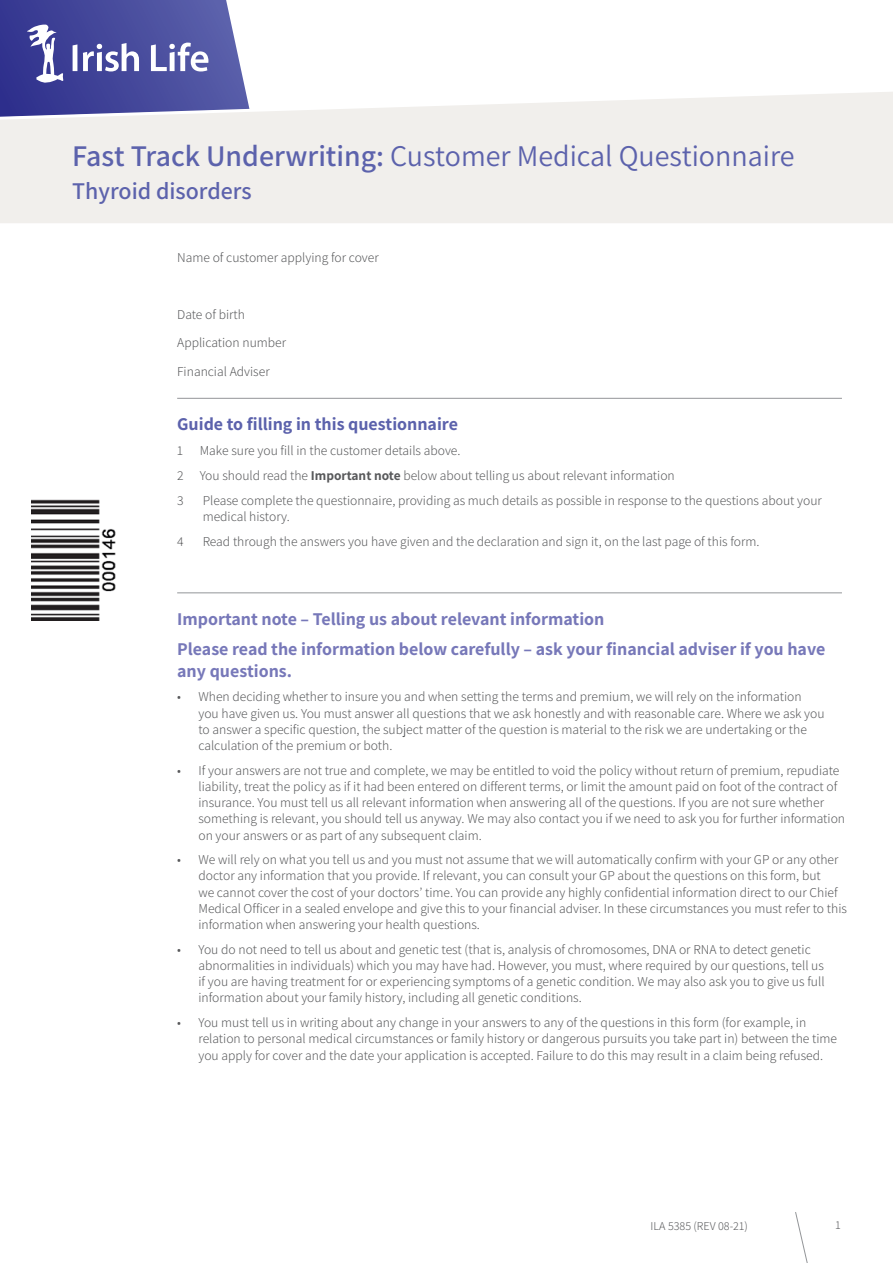
<style>
.page{position:relative;width:893px;height:1263px;background:#fff}
.page>*{position:absolute;margin:0;border:0;box-sizing:border-box;transform-origin:0 0}
.t1{font:30px "Assistant";color:#5c62ac}
.t2{font:600 24px "Assistant";color:#5c62ac}
.t3{font:700 18px/30.2px "Assistant";color:#7778b9}
.t4{font:700 18px "Assistant";color:#5c62ac}
.t5{font:300 13.5px/16.2px "Assistant";color:#58595b}
.t6{font:300 12px "Assistant";color:#58595b}
.s1{font-weight:600}
.s2{font-weight:700}
</style>
<div class="page">
<img style="left:31px;top:499px;width:85px;height:122px">
<div style="left:0;top:121px;width:893px;height:102px;background:#f1efec"></div>
<svg style="left:0;top:0;width:893px;height:121px"></svg>
<hr style="left:177px;top:398px;width:665px;height:1px;background:#939598">
<hr style="left:177px;top:593px;width:665px;height:1px;background:#939598">
<svg style="left:795px;top:1212px;width:13px;height:51px"></svg>
<h1 class="t1" style="left:72px;top:135px;width:724px"><span class="s1">Fast Track Underwriting:</span> Customer Medical Questionnaire</h1>
<h2 class="t2" style="left:72px;top:174px;width:181px">Thyroid disorders</h2>
<p class="t5" style="left:177px;top:248px;width:203px">Name of customer applying for cover</p>
<p class="t5" style="left:177px;top:299px;width:110px;line-height:28.3px">Date of birth<br>Application number<br>Financial Adviser</p>
<h3 class="t4" style="left:177px;top:412px;width:282px">Guide to filling in this questionnaire</h3>
<p class="t5" style="left:177px;top:438px;width:499px;line-height:24.8px">1 Make sure you fill in the customer details above.<br>2 You should read the <span class="s2">Important note</span> below about telling us about relevant information<br>3</p>
<p class="t5" style="left:203px;top:491px;width:621px">Please complete the questionnaire, providing as much details as possible in response to the questions about your medical history.</p>
<p class="t5" style="left:177px;top:532px;width:8px">4</p>
<p class="t5" style="left:203px;top:532px;width:558px">Read through the answers you have given and the declaration and sign it, on the last page of this form.</p>
<h3 class="t3" style="left:177px;top:603px;width:650px">Important note – Telling us about relevant information<br>Please read the information below carefully – ask your financial adviser if you have</h3>
<h3 class="t3" style="left:177px;top:655px;width:116px">any questions.</h3>
<p class="t5" style="left:198px;top:688px;width:628px;text-indent:-21px">• When deciding whether to insure you and when setting the terms and premium, we will rely on the information you have given us. You must answer all questions that we ask honestly and with reasonable care. Where we ask you to answer a specific question, the subject matter of the question is material to the risk we are undertaking or the calculation of the premium or both.</p>
<p class="t5" style="left:198px;top:761px;width:648px;text-indent:-21px">• If your answers are not true and complete, we may be entitled to void the policy without return of premium, repudiate liability, treat the policy as if it had been entered on different terms, or limit the amount paid on foot of the contract of insurance. You must tell us all relevant information when answering all of the questions. If you are not sure whether something is relevant, you should tell us anyway. We may also contact you if we need to ask you for further information on your answers or as part of any subsequent claim.</p>
<p class="t5" style="left:198px;top:851px;width:650px;text-indent:-21px">• We will rely on what you tell us and you must not assume that we will automatically confirm with your GP or any other doctor any information that you provide. If relevant, you can consult your GP about the questions on this form, but<br>we cannot cover the cost of your doctors’ time. You can provide any highly confidential information direct to our Chief Medical Officer in a sealed envelope and give this to your financial adviser. In these circumstances you must refer to this information when answering your health questions.</p>
<p class="t5" style="left:198px;top:940px;width:628px;text-indent:-21px">• You do not need to tell us about and genetic test (that is, analysis of chromosomes, DNA or RNA to detect genetic abnormalities in individuals) which you may have had. However, you must, where required by our questions, tell us if you are having treatment for or experiencing symptoms of a genetic condition. We may also ask you to give us full information about your family history, including all genetic conditions.</p>
<p class="t5" style="left:198px;top:1014px;width:640px;text-indent:-21px">• You must tell us in writing about any change in your answers to any of the questions in this form (for example, in relation to personal medical circumstances or family history or dangerous pursuits you take part in) between the time you apply for cover and the date your application is accepted. Failure to do this may result in a claim being refused.</p>
<p class="t6" style="left:651px;top:1217px;width:99px">ILA 5385 (REV 08-21)</p>
<p class="t6" style="left:836px;top:1217px;width:7px">1</p>
</div>
